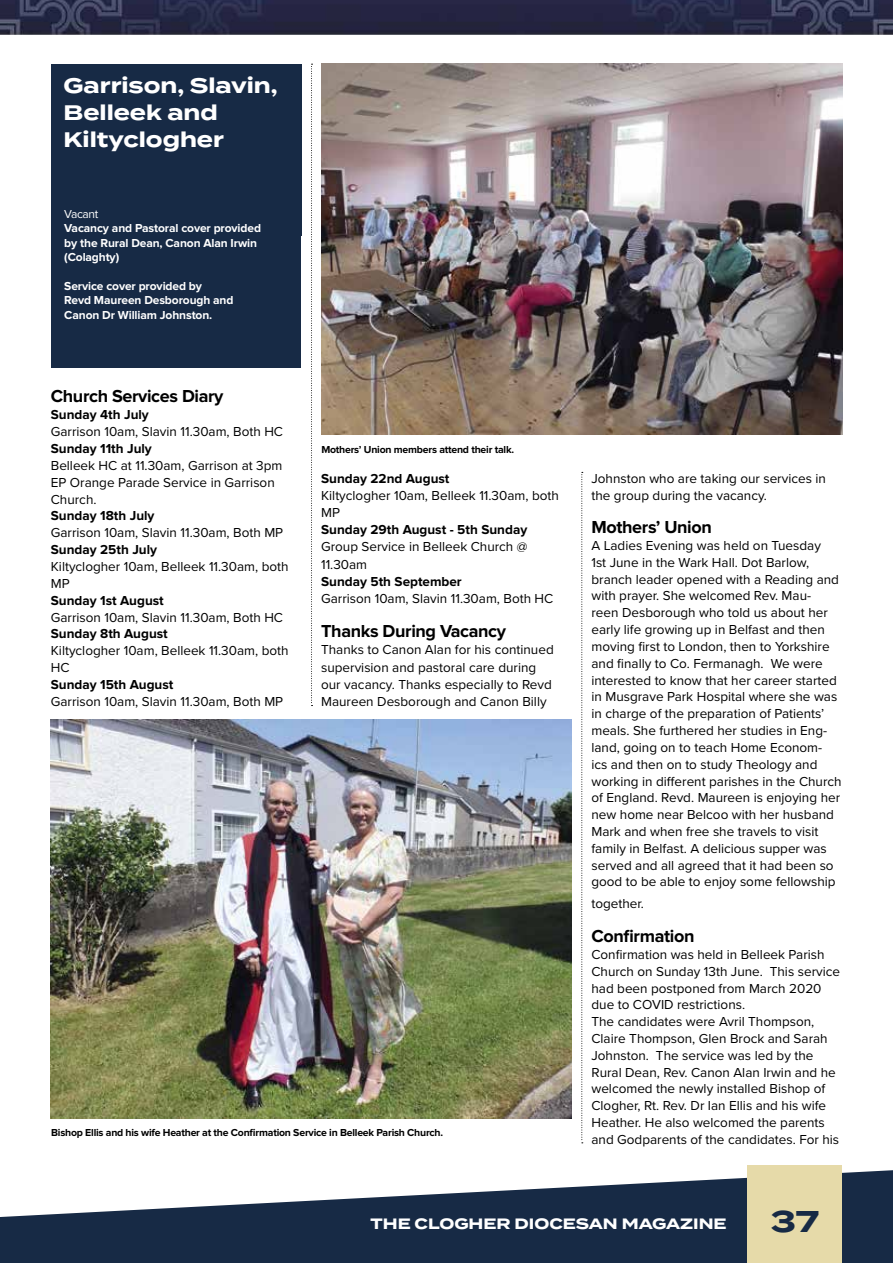
<style>
.page{position:relative;width:893px;height:1263px;background:#fff}
.page>*{position:absolute;margin:0;border:0;box-sizing:border-box;transform-origin:0 0}
.t1{font:700 30px "Termina";color:#172a45}
.t2{font:700 21px/27px "Termina";color:#fff}
.t3{font:700 18px "Proxima Nova";letter-spacing:-.02em;color:#000}
.t4{font:700 15px "Termina";color:#fff}
.t5{font:13.5px/16.8px "Proxima Nova";color:#000}
.t6{font:700 13.5px "Proxima Nova";color:#000}
.t7{font:700 12px/14.4px "Proxima Nova";letter-spacing:-.01em;color:#fff}
.t8{font:12px "Proxima Nova";letter-spacing:-.03em;color:#fff}
.t9{font:700 10.5px "Proxima Nova";letter-spacing:-.02em;color:#000}
</style>
<div class="page">
<svg style="left:0;top:1169px;width:893px;height:94px;fill:#172a45"></svg>
<img style="left:0;top:0;width:893px;height:34px">
<div style="left:748px;top:1165px;width:94px;height:98px;background:#e6daa9"></div>
<div style="left:51px;top:64px;width:250px;height:171px;background:#172a45"></div>
<div style="left:52px;top:159px;width:249px;height:209px;background:#172a45"></div>
<svg style="left:581px;top:472px;width:2px;height:671px"></svg>
<svg style="left:311px;top:64px;width:2px;height:642px"></svg>
<img style="left:321px;top:64px;width:521px;height:370px">
<img style="left:51px;top:720px;width:520px;height:398px">
<h2 class="t2" style="left:64px;top:72px;width:215px">Garrison, Slavin,<br>Belleek and<br>Kiltyclogher</h2>
<p class="t8" style="left:64px;top:205px;width:36px">Vacant</p>
<p class="t7" style="left:64px;top:222px;width:198px">Vacancy and Pastoral cover provided by the Rural Dean, Canon Alan Irwin (Colaghty)</p>
<p class="t7" style="left:64px;top:279px;width:171px">Service cover provided by<br>Revd Maureen Desborough and<br>Canon Dr William Johnston.</p>
<h3 class="t3" style="left:51px;top:388px;width:174px">Church Services Diary</h3>
<p class="t6" style="left:51px;top:408px;width:100px">Sunday 4th July</p>
<p class="t5" style="left:51px;top:422px;width:234px">Garrison 10am, Slavin 11.30am, Both HC</p>
<p class="t6" style="left:51px;top:442px;width:103px">Sunday 11th July</p>
<p class="t5" style="left:51px;top:456px;width:233px">Belleek HC at 11.30am, Garrison at 3pm<br>EP Orange Parade Service in Garrison<br>Church.</p>
<p class="t6" style="left:51px;top:510px;width:105px">Sunday 18th July</p>
<p class="t5" style="left:51px;top:524px;width:234px">Garrison 10am, Slavin 11.30am, Both MP</p>
<p class="t6" style="left:51px;top:543px;width:108px">Sunday 25th July</p>
<p class="t5" style="left:51px;top:557px;width:239px">Kiltyclogher 10am, Belleek 11.30am, both<br>MP</p>
<p class="t6" style="left:51px;top:594px;width:114px">Sunday 1st August</p>
<p class="t5" style="left:51px;top:608px;width:234px">Garrison 10am, Slavin 11.30am, Both HC</p>
<p class="t6" style="left:51px;top:628px;width:119px">Sunday 8th August</p>
<p class="t5" style="left:51px;top:642px;width:239px">Kiltyclogher 10am, Belleek 11.30am, both<br>HC</p>
<p class="t6" style="left:51px;top:678px;width:124px">Sunday 15th August</p>
<p class="t5" style="left:51px;top:692px;width:234px">Garrison 10am, Slavin 11.30am, Both MP</p>
<p class="t9" style="left:321px;top:444px;width:194px">Mothers’ Union members attend their talk.</p>
<p class="t6" style="left:321px;top:472px;width:130px">Sunday 22nd August</p>
<p class="t5" style="left:321px;top:486px;width:239px">Kiltyclogher 10am, Belleek 11.30am, both<br>MP</p>
<p class="t6" style="left:321px;top:523px;width:208px">Sunday 29th August - 5th Sunday</p>
<p class="t5" style="left:321px;top:538px;width:208px">Group Service in Belleek Church @<br>11.30am</p>
<p class="t6" style="left:321px;top:575px;width:142px">Sunday 5th September</p>
<p class="t5" style="left:321px;top:589px;width:234px">Garrison 10am, Slavin 11.30am, Both HC</p>
<h3 class="t3" style="left:321px;top:623px;width:187px">Thanks During Vacancy</h3>
<p class="t5" style="left:321px;top:641px;width:234px">Thanks to Canon Alan for his continued supervision and pastoral care during our vacancy. Thanks especially to Revd Maureen Desborough and Canon Billy</p>
<p class="t9" style="left:51px;top:1128px;width:393px">Bishop Ellis and his wife Heather at the Confirmation Service in Belleek Parish Church.</p>
<p class="t5" style="left:591px;top:469px;width:236px">Johnston who are taking our services in the group during the vacancy.</p>
<h3 class="t3" style="left:591px;top:519px;width:122px">Mothers’ Union</h3>
<p class="t5" style="left:591px;top:536px;width:252px">A Ladies Evening was held on Tuesday<br>1st June in the Wark Hall. Dot Barlow, branch leader opened with a Reading and with prayer. She welcomed Rev. Mau-<br>reen Desborough who told us about her early life growing up in Belfast and then moving first to London, then to Yorkshire and finally to Co. Fermanagh. We were interested to know that her career started in Musgrave Park Hospital where she was in charge of the preparation of Patients’ meals. She furthered her studies in Eng&shy;land, going on to teach Home Econom-<br>ics and then on to study Theology and working in different parishes in the Church of England. Revd. Maureen is enjoying her new home near Belcoo with her husband Mark and when free she travels to visit family in Belfast. A delicious supper was served and all agreed that it had been so good to be able to enjoy some fellowship</p>
<p class="t5" style="left:591px;top:895px;width:54px">together.</p>
<h3 class="t3" style="left:591px;top:928px;width:104px">Confirmation</h3>
<p class="t5" style="left:591px;top:945px;width:250px">Confirmation was held in Belleek Parish Church on Sunday 13th June. This service had been postponed from March 2020 due to COVID restrictions.<br>The candidates were Avril Thompson, Claire Thompson, Glen Brock and Sarah Johnston. The service was led by the Rural Dean, Rev. Canon Alan Irwin and he welcomed the newly installed Bishop of Clogher, Rt. Rev. Dr Ian Ellis and his wife Heather. He also welcomed the parents and Godparents of the candidates. For his</p>
<p class="t4" style="left:371px;top:1212px;width:358px">THE CLOGHER DIOCESAN MAGAZINE</p>
<h1 class="t1" style="left:771px;top:1199px;width:50px">37</h1>
</div>
